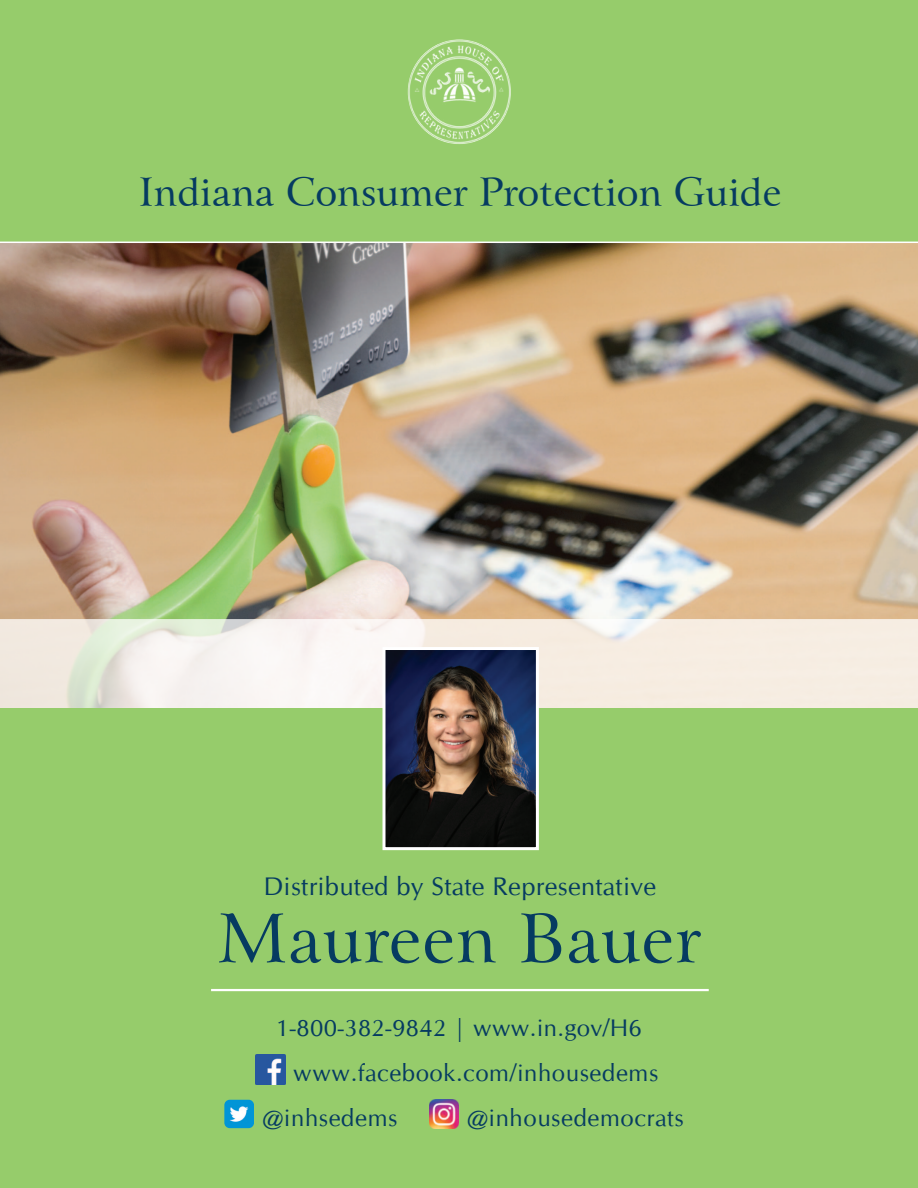
<style>
.page{position:relative;width:918px;height:1188px;background:#fff}
.page>*{position:absolute;margin:0;border:0;box-sizing:border-box;transform-origin:0 0}
.t1{font:67.5px "Arrus BT";letter-spacing:.015em;color:#063b61}
.t2{font:39px "Arrus BT";color:#063b61}
.t3{font:25.5px "CG Omega";letter-spacing:.015em;color:#063b61}
.t4{font:24px "CG Omega";letter-spacing:.025em;color:#063b61}
</style>
<div class="page">
<div style="left:0;top:0;width:918px;height:660px;background:#96cc6b"></div>
<img style="left:0;top:242px;width:918px;height:377px">
<div style="left:0;top:619px;width:918px;height:90px;background:#fff;opacity:.75"></div>
<div style="left:0;top:709px;width:918px;height:479px;background:#96cc6b"></div>
<img style="left:408px;top:39px;width:103px;height:105px;border-radius:50%">
<img style="left:386px;top:651px;width:149px;height:195px">
<div style="left:382px;top:647px;width:157px;height:203px;border:3px solid #fff"></div>
<hr style="left:211px;top:989px;width:498px;height:2px;background:#fff">
<img style="left:225px;top:1100px;width:28px;height:28px;border-radius:5px">
<img style="left:256px;top:1054px;width:29px;height:30px">
<img style="left:430px;top:1100px;width:28px;height:28px">
<p class="t2" style="left:139px;top:168px;width:644px">Indiana Consumer Protection Guide</p>
<p class="t3" style="left:264px;top:871px;width:394px">Distributed by State Representative</p>
<p class="t1" style="left:217px;top:897px;width:485px">Maureen Bauer</p>
<p class="t4" style="left:276px;top:1013px;width:368px">1-800-382-9842 | www.in.gov/H6</p>
<p class="t4" style="left:293px;top:1059px;width:367px">www.facebook.com/inhousedems</p>
<p class="t4" style="left:262px;top:1103px;width:137px">@inhsedems</p>
<p class="t4" style="left:467px;top:1103px;width:219px">@inhousedemocrats</p>
</div>
